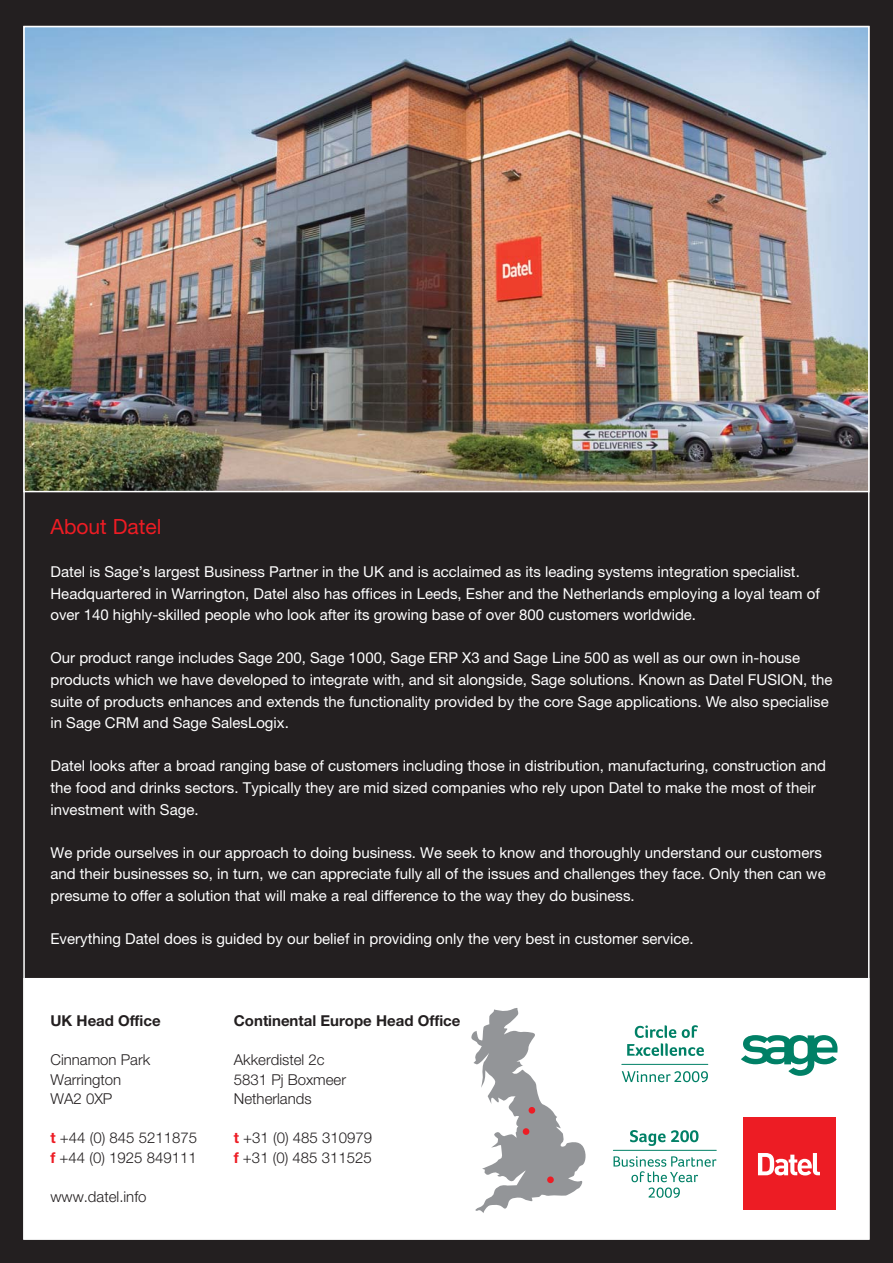
<style>
.page{position:relative;width:893px;height:1263px;background:#231f20}
.page>*{position:absolute;margin:0;border:0;box-sizing:border-box;transform-origin:0 0}
.t1{font:21px "Helvetica Neue";color:#ed1c24}
.t2{font:15px/21.6px "Helvetica Neue";color:#fff}
.t3{font:300 15px/19.5px "Helvetica Neue";color:#231f20}
.t4{font:700 15px "Helvetica Neue";color:#231f20}
.s1{font-weight:700;color:#ed1c24}
</style>
<div class="page">
<div style="left:23px;top:978px;width:846px;height:262px;background:#fff;border:2px solid #fff"></div>
<img style="left:26px;top:29px;width:840px;height:460px">
<svg style="left:471px;top:1008px;width:115px;height:205px"></svg>
<div style="left:523px;top:1128px;width:6px;height:7px;background:#ed1c24;border-radius:50%"></div>
<div style="left:547px;top:1176px;width:7px;height:7px;background:#ed1c24;border-radius:50%"></div>
<div style="left:528px;top:1107px;width:7px;height:7px;background:#ed1c24;border-radius:50%"></div>
<div style="left:743px;top:1118px;width:92px;height:92px;background:#ed1c24"></div>
<svg style="left:758px;top:1153px;width:62px;height:22px"></svg>
<svg style="left:741px;top:1035px;width:96px;height:41px"></svg>
<svg style="left:627px;top:1025px;width:77px;height:31px"></svg>
<svg style="left:622px;top:1071px;width:86px;height:11px"></svg>
<hr style="left:622px;top:1064px;width:86px;height:1px;background:#008066">
<svg style="left:630px;top:1130px;width:35px;height:16px"></svg>
<svg style="left:671px;top:1130px;width:27px;height:12px"></svg>
<svg style="left:613px;top:1156px;width:103px;height:26px"></svg>
<svg style="left:648px;top:1188px;width:32px;height:10px"></svg>
<hr style="left:613px;top:1150px;width:103px;height:1px;background:#008066">
<h1 class="t1" style="left:50px;top:519px;width:112px">About Datel</h1>
<p class="t2" style="left:50px;top:562px;width:771px">Datel is Sage’s largest Business Partner in the UK and is acclaimed as its leading systems integration specialist.<br>Headquartered in Warrington, Datel also has offices in Leeds, Esher and the Netherlands employing a loyal team of over 140 highly-skilled people who look after its growing base of over 800 customers worldwide.</p>
<p class="t2" style="left:50px;top:649px;width:784px">Our product range includes Sage 200, Sage 1000, Sage ERP X3 and Sage Line 500 as well as our own in-house products which we have developed to integrate with, and sit alongside, Sage solutions. Known as Datel FUSION, the suite of products enhances and extends the functionality provided by the core Sage applications. We also specialise in Sage CRM and Sage SalesLogix.</p>
<p class="t2" style="left:50px;top:757px;width:777px">Datel looks after a broad ranging base of customers including those in distribution, manufacturing, construction and the food and drinks sectors. Typically they are mid sized companies who rely upon Datel to make the most of their investment with Sage.</p>
<p class="t2" style="left:50px;top:843px;width:777px">We pride ourselves in our approach to doing business. We seek to know and thoroughly understand our customers and their businesses so, in turn, we can appreciate fully all of the issues and challenges they face. Only then can we presume to offer a solution that will make a real difference to the way they do business.</p>
<p class="t2" style="left:50px;top:930px;width:645px">Everything Datel does is guided by our belief in providing only the very best in customer service.</p>
<p class="t4" style="left:50px;top:1016px;width:112px">UK Head Office</p>
<p class="t3" style="left:50px;top:1052px;width:101px">Cinnamon Park<br>Warrington<br>WA2 0XP</p>
<p class="t3" style="left:50px;top:1130px;width:148px"><span class="s1">t</span> +44 (0) 845 5211875 <span class="s1">f</span> +44 (0) 1925 849111</p>
<p class="t3" style="left:50px;top:1188px;width:98px">www.datel.info</p>
<p class="t4" style="left:234px;top:1016px;width:228px">Continental Europe Head Office</p>
<p class="t3" style="left:234px;top:1052px;width:114px">Akkerdistel 2c<br>5831 Pj Boxmeer<br>Netherlands</p>
<p class="t3" style="left:234px;top:1130px;width:140px"><span class="s1">t</span> +31 (0) 485 310979 <span class="s1">f</span> +31 (0) 485 311525</p>
</div>
